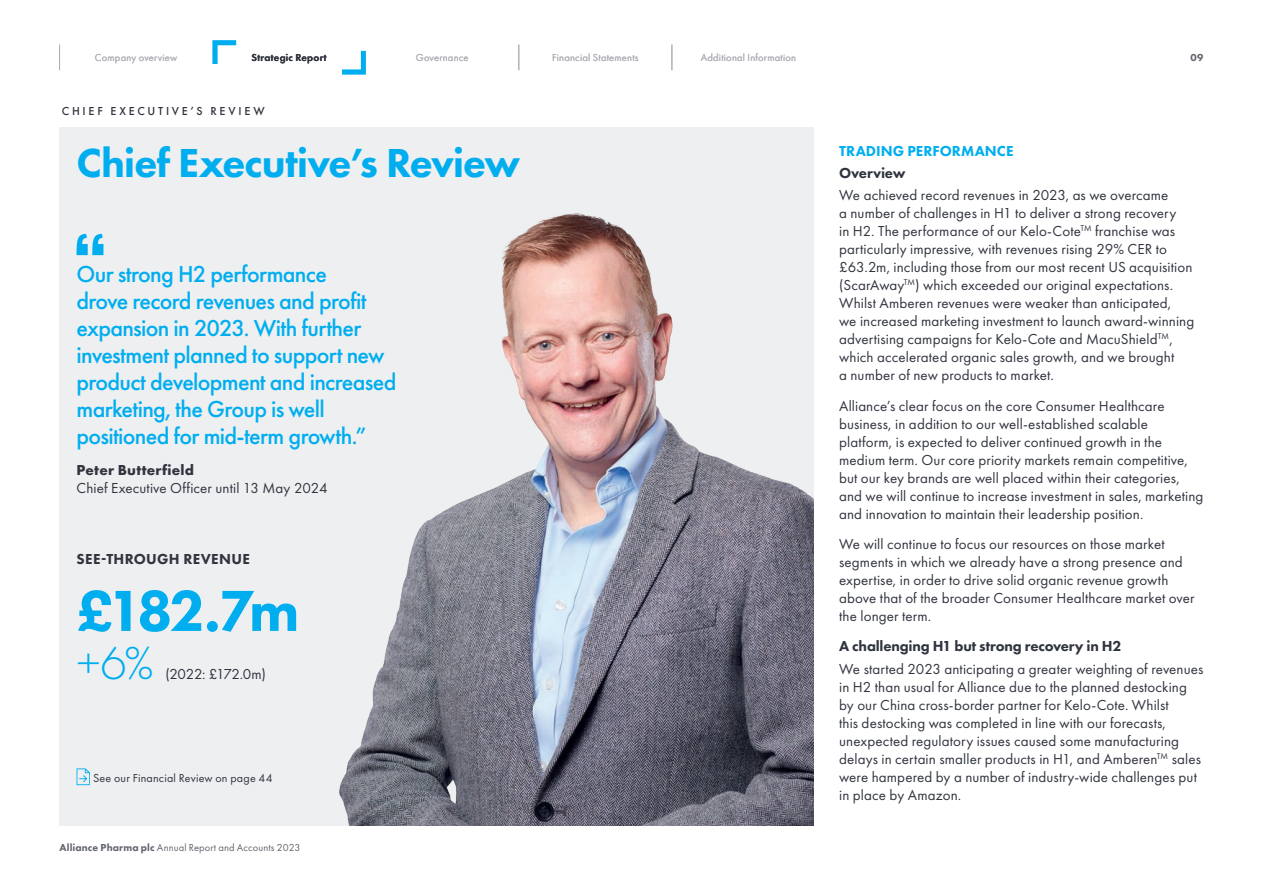
<style>
.page{position:relative;width:1263px;height:893px;background:#fff}
.page>*{position:absolute;margin:0;border:0;box-sizing:border-box;transform-origin:0 0}
.t1{font:800 60px "Futura PT";color:#00aeef}
.t2{font:300 48px "Futura PT";color:#00aeef}
.t3{font:800 42px "Futura PT";letter-spacing:-.025em;color:#00aeef}
.t4{font:500 24px/27px "Futura PT";letter-spacing:-.03em;color:#00aeef}
.t5{font:15px/18px "Futura PT";letter-spacing:.01em;color:#30343e}
.t6{font:800 15px "Futura PT";letter-spacing:-.01em;color:#30343e}
.t7{font:800 15px "Futura PT";color:#00aeef}
.t8{font:800 15px "Futura PT";letter-spacing:.02em;color:#30343e}
.t9{font:700 15px "Futura PT";letter-spacing:.015em;color:#30343e}
.t10{font:15px "Futura PT";letter-spacing:-.02em;color:#30343e}
.t11{font:12px "Futura PT";letter-spacing:.015em;color:#30343e}
.t12{font:500 12px "Futura PT";letter-spacing:.23em;color:#30343e}
.t13{font:10.5px "Futura PT";letter-spacing:.02em;color:#aeb0b6}
.t14{font:10.5px "Futura PT";letter-spacing:.01em;color:#61656d}
.t15{font:600 10.5px "Futura PT";letter-spacing:.025em;color:#30343e}
.t16{font:800 10.5px "Futura PT";color:#61656d}
.s1{font-weight:800}
</style>
<div class="page">
<div style="left:60px;top:128px;width:754px;height:698px;background:#eeeff1"></div>
<img style="left:339px;top:212px;width:475px;height:614px">
<svg style="left:77px;top:768px;width:13px;height:17px"></svg>
<svg style="left:77px;top:234px;width:26px;height:21px"></svg>
<svg style="left:59px;top:45px;width:1px;height:25px"></svg>
<svg style="left:518px;top:45px;width:1px;height:25px"></svg>
<svg style="left:671px;top:45px;width:1px;height:25px"></svg>
<svg style="left:212px;top:40px;width:25px;height:24px"></svg>
<svg style="left:342px;top:50px;width:24px;height:25px"></svg>
<p class="t13" style="left:95px;top:51px;width:84px">Company overview</p>
<p class="t15" style="left:252px;top:51px;width:77px">Strategic Report</p>
<p class="t13" style="left:416px;top:51px;width:54px">Governance</p>
<p class="t13" style="left:552px;top:51px;width:88px">Financial Statements</p>
<p class="t13" style="left:701px;top:51px;width:97px">Additional Information</p>
<p class="t16" style="left:1190px;top:51px;width:14px">09</p>
<p class="t12" style="left:62px;top:104px;width:204px">CHIEF EXECUTIVE’S REVIEW</p>
<h3 class="t3" style="left:77px;top:136px;width:445px">Chief Executive’s Review</h3>
<h3 class="t4" style="left:77px;top:260px;width:321px">Our strong H2 performance<br>drove record revenues and profit expansion in 2023. With further investment planned to support new product development and increased marketing, the Group is well positioned for mid-term growth.”</h3>
<p class="t9" style="left:77px;top:460px;width:119px">Peter Butterfield</p>
<p class="t5" style="left:77px;top:479px;width:253px">Chief Executive Officer until 13 May 2024</p>
<p class="t8" style="left:77px;top:550px;width:175px">SEE-THROUGH REVENUE</p>
<h1 class="t1" style="left:77px;top:573px;width:225px">£182.7m</h1>
<h2 class="t2" style="left:77px;top:636px;width:79px">+6%</h2>
<p class="t10" style="left:165px;top:665px;width:102px">(2022: £172.0m)</p>
<p class="t11" style="left:93px;top:771px;width:181px">See our Financial Review on page 44</p>
<p class="t14" style="left:60px;top:841px;width:242px"><span class="s1">Alliance Pharma plc</span> Annual Report and Accounts 2023</p>
<p class="t7" style="left:839px;top:142px;width:176px">TRADING PERFORMANCE</p>
<p class="t6" style="left:839px;top:163px;width:68px">Overview</p>
<p class="t5" style="left:839px;top:186px;width:357px">We achieved record revenues in 2023, as we overcame<br>a number of challenges in H1 to deliver a strong recovery<br>in H2. The performance of our Kelo-Cote<sup>TM</sup> franchise was particularly impressive, with revenues rising 29% CER to £63.2m, including those from our most recent US acquisition (ScarAway<sup>TM</sup>) which exceeded our original expectations.<br>Whilst Amberen revenues were weaker than anticipated,<br>we increased marketing investment to launch award-winning advertising campaigns for Kelo-Cote and MacuShield<sup>TM</sup>, which accelerated organic sales growth, and we brought<br>a number of new products to market.</p>
<p class="t5" style="left:839px;top:396px;width:366px">Alliance’s clear focus on the core Consumer Healthcare business, in addition to our well-established scalable platform, is expected to deliver continued growth in the medium term. Our core priority markets remain competitive, but our key brands are well placed within their categories, and we will continue to increase investment in sales, marketing and innovation to maintain their leadership position.</p>
<p class="t5" style="left:839px;top:535px;width:357px">We will continue to focus our resources on those market segments in which we already have a strong presence and expertise, in order to drive solid organic revenue growth above that of the broader Consumer Healthcare market over the longer term.</p>
<p class="t6" style="left:839px;top:637px;width:284px">A challenging H1 but strong recovery in H2</p>
<p class="t5" style="left:839px;top:659px;width:366px">We started 2023 anticipating a greater weighting of revenues in H2 than usual for Alliance due to the planned destocking by our China cross-border partner for Kelo-Cote. Whilst<br>this destocking was completed in line with our forecasts, unexpected regulatory issues caused some manufacturing delays in certain smaller products in H1, and Amberen<sup>TM</sup> sales were hampered by a number of industry-wide challenges put in place by Amazon.</p>
</div>
